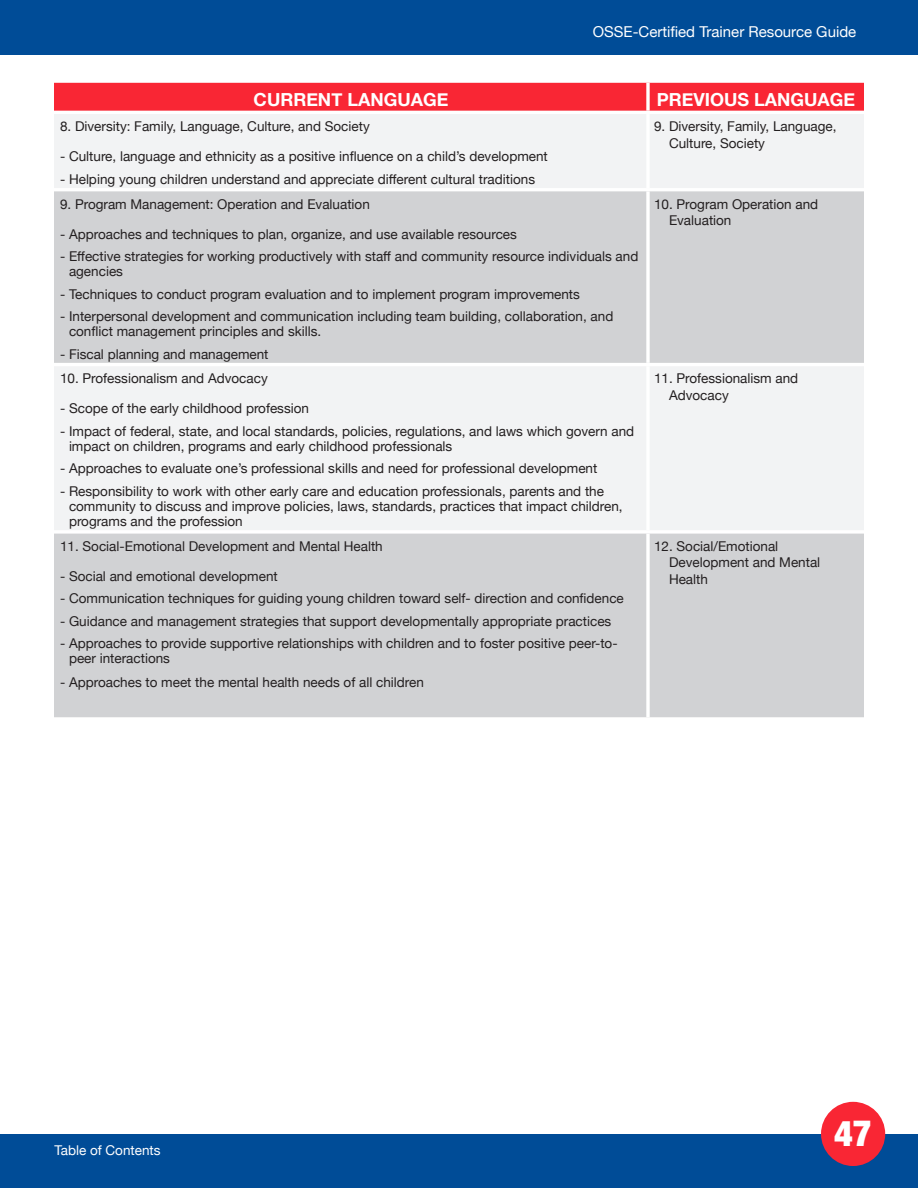
<style>
.page{position:relative;width:918px;height:1188px;background:#fff}
.page>*{position:absolute;margin:0;border:0;box-sizing:border-box;transform-origin:0 0}
.t1{font:900 condensed 36px "Helvetica Neue";color:#fff}
.t2{font:700 18px "Helvetica Neue";color:#fff}
.t3{font:15px "Helvetica Neue";color:#fff}
.t4{font:13.5px/15px "Helvetica Neue";color:#231f20}
.t5{font:13.5px "Helvetica Neue";color:#fff}
</style>
<div class="page">
<div style="left:0;top:1135px;width:918px;height:53px;background:#004c97"></div>
<div style="left:821px;top:1102px;width:64px;height:64px;background:#f92634;border-radius:50%"></div>
<div style="left:0;top:0;width:918px;height:55px;background:#004c97"></div>
<div style="left:54px;top:83px;width:810px;height:28px;background:#f92634"></div>
<div style="left:54px;top:114px;width:810px;height:74px;background:#f2f3f4"></div>
<svg style="left:54px;top:191px;width:810px;height:526px;fill:#d1d2d4"></svg>
<svg style="left:646px;top:83px;width:4px;height:28px"></svg>
<hr style="left:646px;top:114px;width:4px;height:74px;background:#fff">
<svg style="left:646px;top:191px;width:4px;height:172px"></svg>
<hr style="left:54px;top:363px;width:594px;height:3px;background:#fff">
<hr style="left:646px;top:366px;width:4px;height:164px;background:#fff">
<hr style="left:648px;top:363px;width:216px;height:3px;background:#fff">
<svg style="left:54px;top:530px;width:594px;height:4px"></svg>
<hr style="left:646px;top:534px;width:4px;height:183px;background:#f7f8f8">
<svg style="left:648px;top:530px;width:216px;height:4px"></svg>
<p class="t3" style="left:593px;top:21px;width:265px">OSSE-Certified Trainer Resource Guide</p>
<p class="t2" style="left:254px;top:86px;width:196px">CURRENT LANGUAGE</p>
<p class="t2" style="left:657px;top:86px;width:200px">PREVIOUS LANGUAGE</p>
<p class="t4" style="left:60px;top:120px;width:311px">8. Diversity: Family, Language, Culture, and Society</p>
<p class="t4" style="left:60px;top:150px;width:489px">- Culture, language and ethnicity as a positive influence on a child’s development</p>
<p class="t4" style="left:60px;top:172px;width:477px">- Helping young children understand and appreciate different cultural traditions</p>
<p class="t4" style="left:669px;top:119px;width:169px;line-height:16.5px;text-indent:-15px">9. Diversity, Family, Language,<br>Culture, Society</p>
<p class="t4" style="left:60px;top:197px;width:311px">9. Program Management: Operation and Evaluation</p>
<p class="t4" style="left:60px;top:227px;width:458px">- Approaches and techniques to plan, organize, and use available resources</p>
<p class="t4" style="left:69px;top:250px;width:571px;text-indent:-9px">- Effective strategies for working productively with staff and community resource individuals and agencies</p>
<p class="t4" style="left:60px;top:287px;width:521px">- Techniques to conduct program evaluation and to implement program improvements</p>
<p class="t4" style="left:69px;top:310px;width:546px;text-indent:-9px">- Interpersonal development and communication including team building, collaboration, and conflict management principles and skills.</p>
<p class="t4" style="left:60px;top:347px;width:210px">- Fiscal planning and management</p>
<p class="t4" style="left:60px;top:372px;width:209px">10. Professionalism and Advocacy</p>
<p class="t4" style="left:60px;top:402px;width:251px">- Scope of the early childhood profession</p>
<p class="t4" style="left:69px;top:424px;width:567px;text-indent:-9px">- Impact of federal, state, and local standards, policies, regulations, and laws which govern and impact on children, programs and early childhood professionals</p>
<p class="t4" style="left:60px;top:462px;width:539px">- Approaches to evaluate one’s professional skills and need for professional development</p>
<p class="t4" style="left:69px;top:484px;width:555px;text-indent:-9px">- Responsibility to work with other early care and education professionals, parents and the community to discuss and improve policies, laws, standards, practices that impact children, programs and the profession</p>
<p class="t4" style="left:60px;top:539px;width:324px">11. Social-Emotional Development and Mental Health</p>
<p class="t4" style="left:60px;top:569px;width:219px">- Social and emotional development</p>
<p class="t4" style="left:60px;top:592px;width:565px">- Communication techniques for guiding young children toward self- direction and confidence</p>
<p class="t4" style="left:60px;top:614px;width:553px">- Guidance and management strategies that support developmentally appropriate practices</p>
<p class="t4" style="left:69px;top:637px;width:550px;text-indent:-9px">- Approaches to provide supportive relationships with children and to foster positive peer-to&shy;peer interactions</p>
<p class="t4" style="left:60px;top:676px;width:365px">- Approaches to meet the mental health needs of all children</p>
<p class="t4" style="left:669px;top:196px;width:151px;line-height:16.5px;text-indent:-15px">10. Program Operation and<br>Evaluation</p>
<p class="t4" style="left:669px;top:371px;width:131px;line-height:16.5px;text-indent:-15px">11. Professionalism and<br>Advocacy</p>
<p class="t4" style="left:669px;top:538px;width:153px;line-height:16.5px;text-indent:-15px">12. Social/Emotional<br>Development and Mental<br>Health</p>
<p class="t5" style="left:55px;top:1140px;width:108px">Table of Contents</p>
<h1 class="t1" style="left:834px;top:1103px;width:39px">47</h1>
</div>
